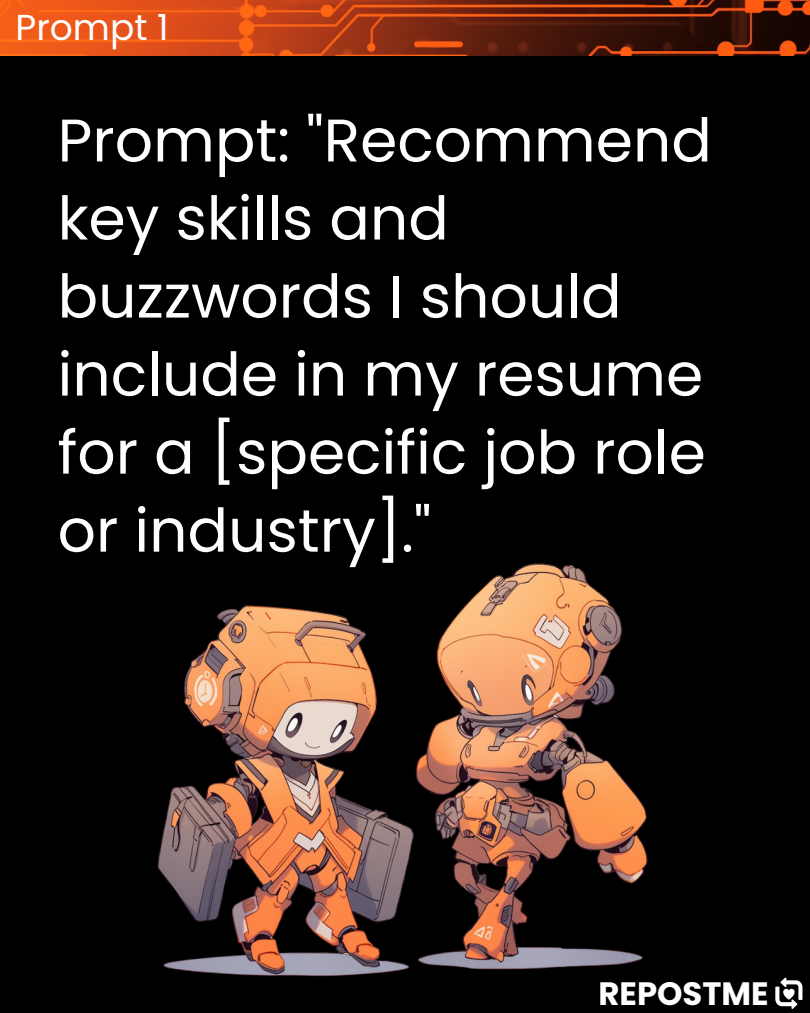
<style>
.page{position:relative;width:810px;height:1013px;background:#fff}
.page>*{position:absolute;margin:0;border:0;box-sizing:border-box;transform-origin:0 0}
.t1{font:60px/78px "Poppins";color:#fff}
.t2{font:36px "Poppins";color:#fff}
.t3{font:700 32.3px "Poppins";color:#fff}
</style>
<div class="page">
<div style="left:0;top:0;width:810px;height:1012px;background:#000"></div>
<img style="left:0;top:0;width:810px;height:55px">
<svg style="left:775px;top:977px;width:27px;height:31px"></svg>
<img style="left:157px;top:563px;width:491px;height:413px">
<p class="t2" style="left:16px;top:2px;width:154px">Prompt 1</p>
<p class="t1" style="left:58px;top:101px;width:656px">Prompt: "Recommend key skills and buzzwords I should include in my resume for a [specific job role or industry]."</p>
<p class="t3" style="left:598px;top:970px;width:172px">REPOSTME</p>
</div>
